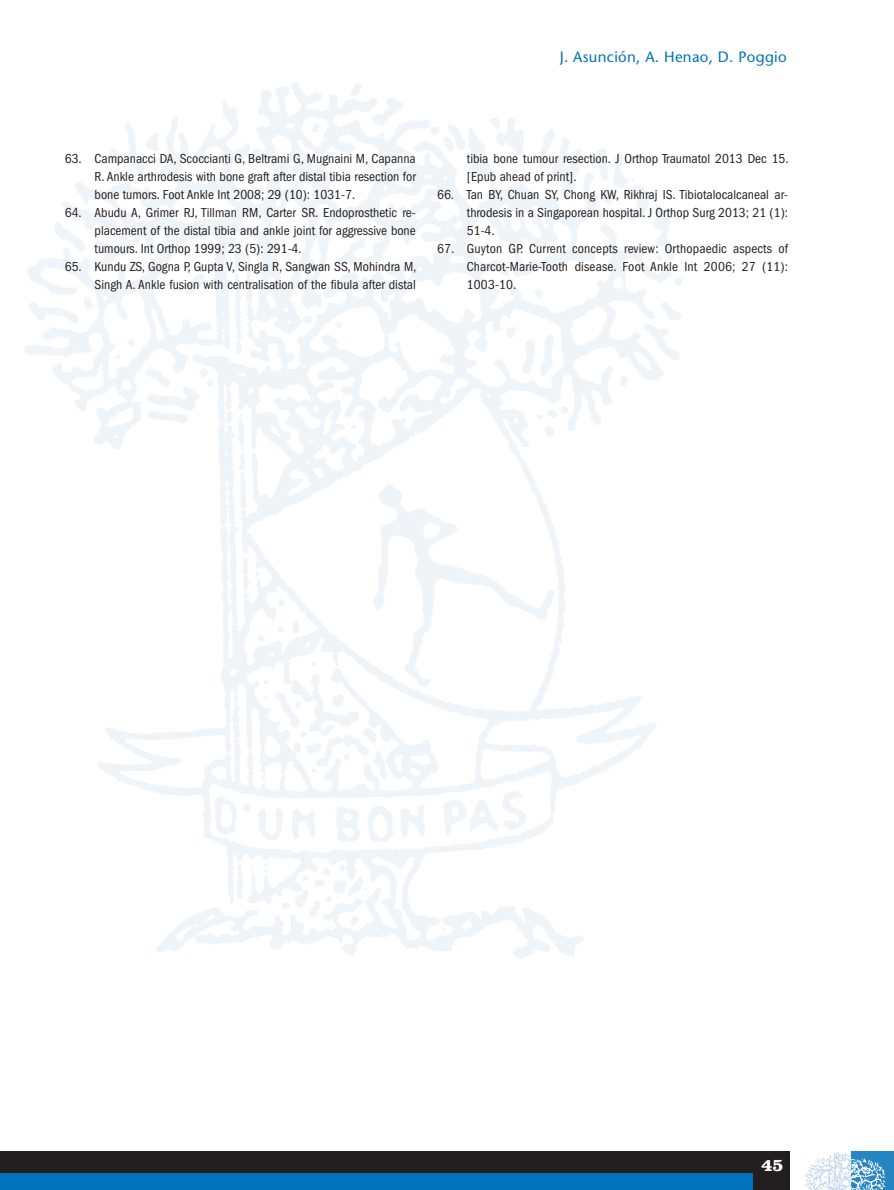
<style>
.page{position:relative;width:894px;height:1190px;background:#fff}
.page>*{position:absolute;margin:0;border:0;box-sizing:border-box;transform-origin:0 0}
.t1{font:700 18px "Clarendon LT Std";color:#fff}
.t2{font:500 15px "Stone Sans Std";letter-spacing:.02em;color:#0074b6}
.t3{font:condensed 13.5px/18px "ITC Franklin Gothic Std";color:#231f20;text-align:justify}
</style>
<div class="page">
<div style="left:1px;top:1151px;width:892px;height:39px;background:#231f20"></div>
<hr style="left:0;top:1151px;width:1px;height:39px;background:#231f20">
<div style="left:1px;top:1173px;width:751px;height:17px;background:#0071bb"></div>
<div style="left:850px;top:1151px;width:43px;height:39px;background:#2785c1"></div>
<img style="left:850px;top:1153px;width:36px;height:37px">
<div style="left:789px;top:1151px;width:61px;height:39px;background:#fff"></div>
<img style="left:805px;top:1152px;width:45px;height:38px">
<svg style="left:0;top:1173px;width:1px;height:17px"></svg>
<p class="t2" style="left:559px;top:48px;width:228px">J. Asunción, A. Henao, D. Poggio</p>
<p class="t3" style="left:95px;top:150px;width:323px;text-indent:-30px">63. Campanacci DA, Scoccianti G, Beltrami G, Mugnaini M, Capanna R. Ankle arthrodesis with bone graft after distal tibia resection for bone tumors. Foot Ankle Int 2008; 29 (10): 1031-7.</p>
<p class="t3" style="left:95px;top:204px;width:323px;text-indent:-30px">64. Abudu A, Grimer RJ, Tillman RM, Carter SR. Endoprosthetic re&shy;placement of the distal tibia and ankle joint for aggressive bone tumours. Int Orthop 1999; 23 (5): 291-4.</p>
<p class="t3" style="left:65px;top:258px;width:353px;text-align:right">65. Kundu ZS, Gogna P, Gupta V, Singla R, Sangwan SS, Mohindra M,<br>Singh A. Ankle fusion with centralisation of the fibula after distal</p>
<p class="t3" style="left:467px;top:150px;width:323px">tibia bone tumour resection. J Orthop Traumatol 2013 Dec 15. [Epub ahead of print].</p>
<p class="t3" style="left:467px;top:186px;width:323px;text-indent:-30px">66. Tan BY, Chuan SY, Chong KW, Rikhraj IS. Tibiotalocalcaneal ar&shy;throdesis in a Singaporean hospital. J Orthop Surg 2013; 21 (1):<br>51-4.</p>
<p class="t3" style="left:467px;top:240px;width:323px;text-indent:-30px">67. Guyton GP. Current concepts review: Orthopaedic aspects of Charcot-Marie-Tooth disease. Foot Ankle Int 2006; 27 (11):<br>1003-10.</p>
<p class="t1" style="left:761px;top:1153px;width:23px">45</p>
</div>
